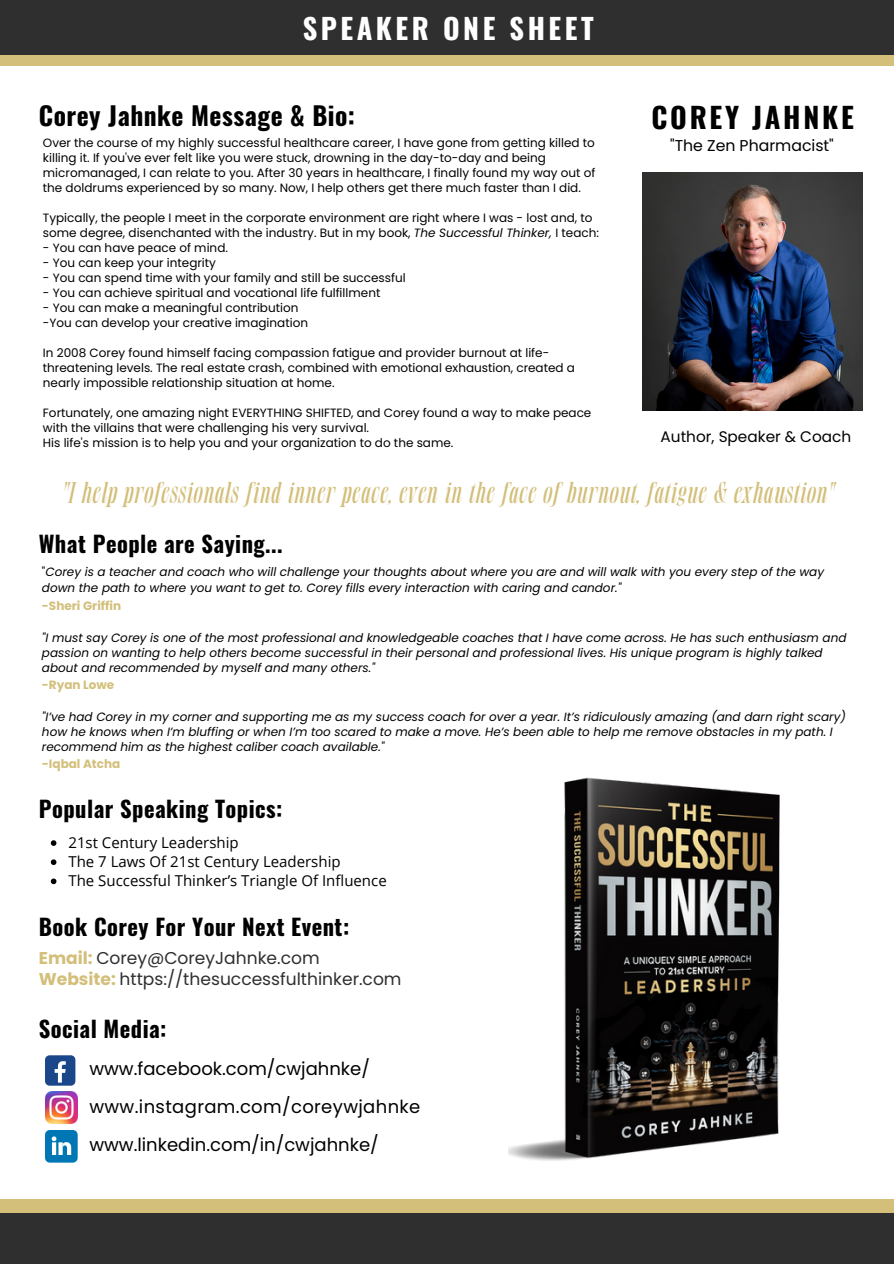
<style>
.page{position:relative;width:894px;height:1264px;background:#fff}
.page>*{position:absolute;margin:0;border:0;box-sizing:border-box;transform-origin:0 0}
.t1{font:italic 29.1px "Silvermist";letter-spacing:.02em;color:#d3bf7a}
.t2{font:700 28.5px "Oswald";letter-spacing:.095em;color:#000}
.t3{font:700 28.35px "Oswald";letter-spacing:.125em;color:#fff}
.t4{font:700 25.5px "Oswald";letter-spacing:.02em;color:#000}
.t5{font:700 22.5px "Oswald";letter-spacing:.02em;color:#000}
.t6{font:18px "Poppins";color:#000}
.t7{font:18px "Poppins";letter-spacing:.02em;color:#000}
.t8{font:17.1px "Poppins";color:#2f2f2f}
.t9{font:15.75px "Poppins";color:#000}
.t10{font:15.3px "Poppins";color:#000}
.t11{font:15px "Open Sans";color:#000}
.t12{font:12px/15px "Poppins";color:#000}
.t13{font:italic 12px/15px "Poppins";color:#000}
.t14{font:700 12px "Poppins";color:#d3bf7a}
.s1{font-style:italic}
.s2{font-style:normal}
.s3{font-weight:700;color:#d3bf7a}
</style>
<div class="page">
<div style="left:0;top:1199px;width:893px;height:39px;background:#d3bf7a"></div>
<div style="left:0;top:1212px;width:893px;height:51px;background:#2f2f2f"></div>
<div style="left:0;top:27px;width:893px;height:39px;background:#d3bf7a"></div>
<div style="left:0;top:0;width:893px;height:55px;background:#2f2f2f"></div>
<svg style="left:45px;top:1130px;width:33px;height:32px"></svg>
<img style="left:45px;top:1091px;width:33px;height:32px">
<div style="left:45px;top:1055px;width:30px;height:30px;background:#1a4789;border-radius:5px"></div>
<svg style="left:55px;top:1061px;width:11px;height:21px"></svg>
<img style="left:642px;top:172px;width:220px;height:239px">
<img style="left:508px;top:777px;width:272px;height:384px">
<svg style="left:51px;top:840px;width:5px;height:5px"></svg>
<svg style="left:51px;top:859px;width:5px;height:6px"></svg>
<svg style="left:51px;top:878px;width:5px;height:6px"></svg>
<p class="t3" style="left:302px;top:6px;width:292px">SPEAKER ONE SHEET</p>
<p class="t4" style="left:39px;top:95px;width:317px">Corey Jahnke Message &amp; Bio:</p>
<p class="t12" style="left:43px;top:135px;width:554px">Over the course of my highly successful healthcare career, I have gone from getting killed to killing it. If you've ever felt like you were stuck, drowning in the day-to-day and being micromanaged, I can relate to you. After 30 years in healthcare, I finally found my way out of the doldrums experienced by so many. Now, I help others get there much faster than I did.</p>
<p class="t12" style="left:43px;top:210px;width:557px">Typically, the people I meet in the corporate environment are right where I was - lost and, to some degree, disenchanted with the industry. But in my book, <span class="s1">The Successful Thinker,</span> I teach:</p>
<p class="t12" style="left:43px;top:240px;width:186px">- You can have peace of mind.</p>
<p class="t12" style="left:43px;top:255px;width:174px">- You can keep your integrity</p>
<p class="t12" style="left:43px;top:270px;width:364px">- You can spend time with your family and still be successful</p>
<p class="t12" style="left:43px;top:285px;width:339px">- You can achieve spiritual and vocational life fulfillment</p>
<p class="t12" style="left:43px;top:300px;width:257px">- You can make a meaningful contribution</p>
<p class="t12" style="left:43px;top:315px;width:266px">-You can develop your creative imagination</p>
<p class="t12" style="left:43px;top:345px;width:533px">In 2008 Corey found himself facing compassion fatigue and provider burnout at life&shy;threatening levels. The real estate crash, combined with emotional exhaustion, created a nearly impossible relationship situation at home.</p>
<p class="t12" style="left:43px;top:405px;width:550px">Fortunately, one amazing night EVERYTHING SHIFTED, and Corey found a way to make peace with the villains that were challenging his very survival.</p>
<p class="t12" style="left:43px;top:435px;width:412px">His life's mission is to help you and your organization to do the same.</p>
<p class="t2" style="left:651px;top:95px;width:204px">COREY JAHNKE</p>
<p class="t9" style="left:670px;top:135px;width:165px">"The Zen Pharmacist"</p>
<p class="t10" style="left:660px;top:426px;width:192px">Author, Speaker &amp; Coach</p>
<p class="t1" style="left:61px;top:482px;width:773px">"I help professionals find inner peace, even in the face of burnout, fatigue &amp; exhaustion"</p>
<p class="t5" style="left:39px;top:526px;width:245px">What People are Saying...</p>
<p class="t13" style="left:42px;top:563px;width:783px;line-height:16px"><span class="s2">"</span>Corey is a teacher and coach who will challenge your thoughts about where you are and will walk with you every step of the way down the path to where you want to get to. Corey fills every interaction with caring and candor."</p>
<p class="t14" style="left:42px;top:597px;width:81px">-Sheri Griffin</p>
<p class="t13" style="left:42px;top:630px;width:805px">"I must say Corey is one of the most professional and knowledgeable coaches that I have come across. He has such enthusiasm and passion on wanting to help others become successful in their personal and professional lives. His unique program is highly talked about and recommended by myself and many others."</p>
<p class="t14" style="left:42px;top:676px;width:74px">-Ryan Lowe</p>
<p class="t13" style="left:42px;top:709px;width:805px">"I’ve had Corey in my corner and supporting me as my success coach for over a year. It’s ridiculously amazing (and darn right scary) how he knows when I’m bluffing or when I’m too scared to make a move. He’s been able to help me remove obstacles in my path. I recommend him as the highest caliber coach available."</p>
<p class="t14" style="left:42px;top:755px;width:80px"><span class="s1">-</span>Iqbal Atcha</p>
<p class="t5" style="left:39px;top:790px;width:245px">Popular Speaking Topics:</p>
<p class="t11" style="left:68px;top:832px;width:172px">21st Century Leadership</p>
<p class="t11" style="left:68px;top:851px;width:273px">The 7 Laws Of 21st Century Leadership</p>
<p class="t11" style="left:68px;top:870px;width:320px">The Successful Thinker’s Triangle Of Influence</p>
<p class="t5" style="left:39px;top:909px;width:312px">Book Corey For Your Next Event:</p>
<p class="t8" style="left:39px;top:945px;width:282px"><span class="s3">Email:</span> Corey@CoreyJahnke.com</p>
<p class="t8" style="left:39px;top:967px;width:364px"><span class="s3">Website:</span> https://thesuccessfulthinker.com</p>
<p class="t5" style="left:39px;top:1011px;width:129px">Social Media:</p>
<p class="t6" style="left:89px;top:1056px;width:282px">www.facebook.com/cwjahnke/</p>
<p class="t7" style="left:89px;top:1094px;width:332px">www.instagram.com/coreywjahnke</p>
<p class="t6" style="left:89px;top:1132px;width:291px">www.linkedin.com/in/cwjahnke/</p>
</div>
